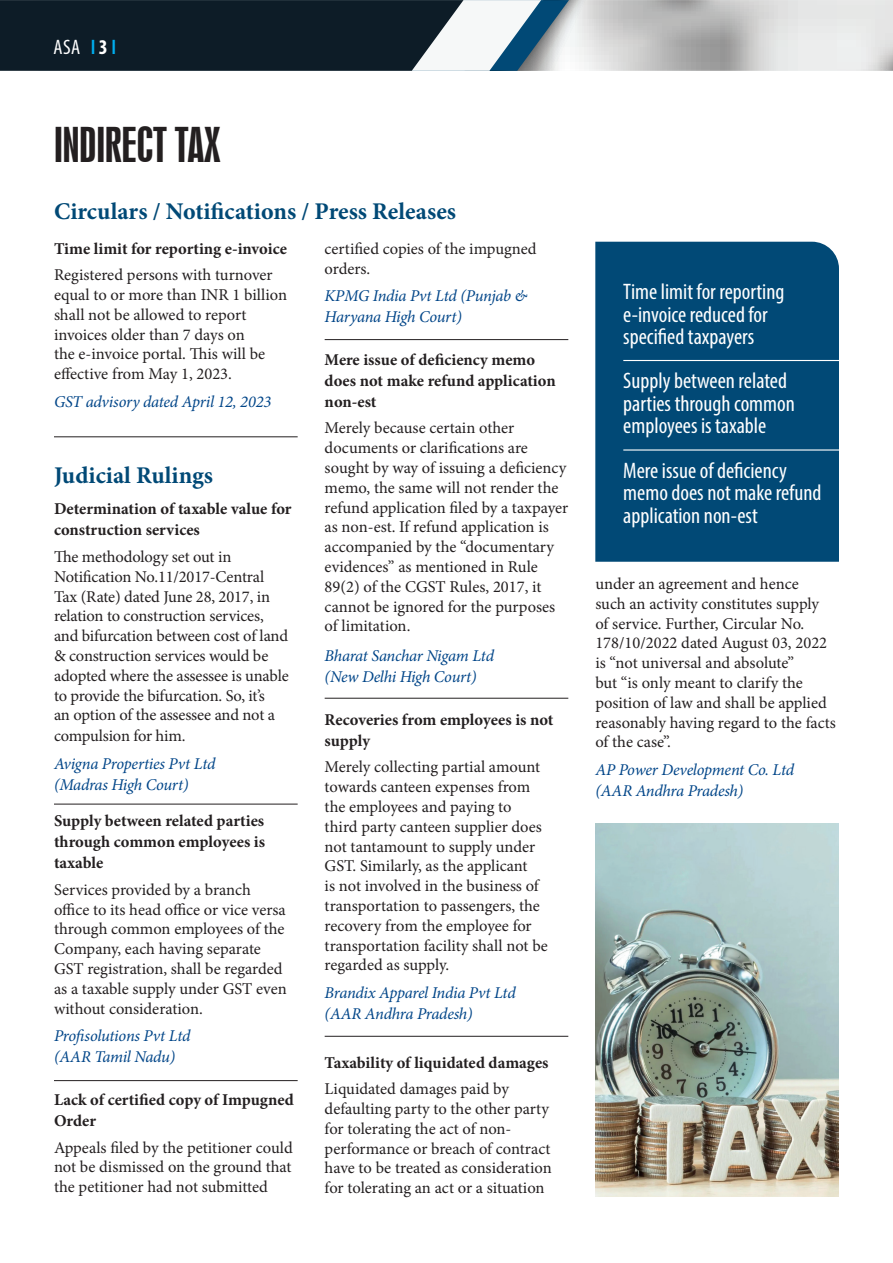
<style>
.page{position:relative;width:893px;height:1263px;background:#fff}
.page>*{position:absolute;margin:0;border:0;box-sizing:border-box;transform-origin:0 0}
.t1{font:45px "Swiss 924 BT Regular B";color:#231f20}
.t2{font:700 24px "Minion Pro";color:#014976}
.t3{font:condensed 22.5px/22.5px "Myriad Pro";color:#fff}
.t4{font:condensed 21px "Myriad Pro";color:#fff}
.t5{font:16.5px/19.8px "Minion Pro";letter-spacing:-.005em;color:#231f20}
.t6{font:700 16.5px/21px "Minion Pro";color:#231f20}
.t7{font:italic 16.5px/21px "Minion Pro";letter-spacing:-.015em;color:#014588}
.s1{font-weight:600;color:#00aeef}
.s2{font-weight:700}
</style>
<div class="page">
<svg style="left:0;top:0;width:893px;height:71px;background:#6d777e"></svg>
<hr style="left:325px;top:339px;width:243px;height:1px;background:#231f20">
<hr style="left:54px;top:436px;width:244px;height:1px;background:#231f20">
<hr style="left:325px;top:698px;width:243px;height:1px;background:#231f20">
<hr style="left:54px;top:804px;width:244px;height:1px;background:#231f20">
<hr style="left:54px;top:1080px;width:244px;height:1px;background:#231f20">
<hr style="left:325px;top:1036px;width:243px;height:1px;background:#231f20">
<div style="left:595px;top:242px;width:244px;height:320px;background:#014976"></div>
<hr style="left:623px;top:449px;width:228px;height:2px;background:#fff">
<hr style="left:623px;top:360px;width:228px;height:1px;background:#fff">
<img style="left:595px;top:823px;width:244px;height:374px">
<p class="t4" style="left:54px;top:34px;width:64px">ASA <span class="s1">I</span><span class="s2">3</span><span class="s1">I</span></p>
<h1 class="t1" style="left:54px;top:117px;width:168px">INDIRECT TAX</h1>
<h2 class="t2" style="left:54px;top:194px;width:404px">Circulars / Notifications / Press Releases</h2>
<p class="t6" style="left:54px;top:238px;width:234px">Time limit for reporting e-invoice</p>
<p class="t5" style="left:54px;top:265px;width:235px">Registered persons with turnover equal to or more than INR 1 billion shall not be allowed to report invoices older than 7 days on<br>the e-invoice portal. This will be effective from May 1, 2023.</p>
<p class="t7" style="left:54px;top:391px;width:219px">GST advisory dated April 12, 2023</p>
<h2 class="t2" style="left:54px;top:458px;width:161px">Judicial Rulings</h2>
<p class="t6" style="left:54px;top:498px;width:239px">Determination of taxable value for construction services</p>
<p class="t5" style="left:54px;top:547px;width:236px">The methodology set out in<br>Notification No.11/2017-Central<br>Tax (Rate) dated June 28, 2017, in relation to construction services, and bifurcation between cost of land &amp; construction services would be adopted where the assessee is unable to provide the bifurcation. So, it’s<br>an option of the assessee and not a compulsion for him.</p>
<p class="t7" style="left:54px;top:753px;width:163px">Avigna Properties Pvt Ltd (Madras High Court)</p>
<p class="t6" style="left:54px;top:810px;width:213px;text-align:justify">Supply between related parties through common employees is taxable</p>
<p class="t5" style="left:54px;top:880px;width:234px">Services provided by a branch office to its head office or vice versa through common employees of the<br>Company, each having separate<br>GST registration, shall be regarded as a taxable supply under GST even without consideration.</p>
<p class="t7" style="left:54px;top:1025px;width:138px">Profisolutions Pvt Ltd (AAR Tamil Nadu)</p>
<p class="t6" style="left:54px;top:1089px;width:241px">Lack of certified copy of Impugned<br>Order</p>
<p class="t5" style="left:54px;top:1137px;width:240px;text-align:justify">Appeals filed by the petitioner could not be dismissed on the ground that the petitioner had not submitted</p>
<p class="t5" style="left:325px;top:239px;width:213px">certified copies of the impugned orders.</p>
<p class="t7" style="left:325px;top:285px;width:204px">KPMG India Pvt Ltd (Punjab &amp;<br>Haryana High Court)</p>
<p class="t6" style="left:325px;top:349px;width:233px">Mere issue of deficiency memo does not make refund application non-est</p>
<p class="t5" style="left:325px;top:418px;width:245px">Merely because certain other documents or clarifications are sought by way of issuing a deficiency memo, the same will not render the refund application filed by a taxpayer as non-est. If refund application is accompanied by the “documentary evidences” as mentioned in Rule<br>89(2) of the CGST Rules, 2017, it cannot be ignored for the purposes of limitation.</p>
<p class="t7" style="left:325px;top:645px;width:171px">Bharat Sanchar Nigam Ltd (New Delhi High Court)</p>
<p class="t6" style="left:325px;top:709px;width:230px">Recoveries from employees is not supply</p>
<p class="t5" style="left:325px;top:757px;width:225px">Merely collecting partial amount towards canteen expenses from the employees and paying to third party canteen supplier does not tantamount to supply under<br>GST. Similarly, as the applicant<br>is not involved in the business of transportation to passengers, the recovery from the employee for transportation facility shall not be regarded as supply.</p>
<p class="t7" style="left:325px;top:982px;width:193px">Brandix Apparel India Pvt Ltd (AAR Andhra Pradesh)</p>
<p class="t6" style="left:325px;top:1052px;width:225px">Taxability of liquidated damages</p>
<p class="t5" style="left:325px;top:1079px;width:229px">Liquidated damages paid by defaulting party to the other party for tolerating the act of non&shy;performance or breach of contract have to be treated as consideration for tolerating an act or a situation</p>
<h3 class="t3" style="left:623px;top:280px;width:163px">Time limit for reporting e-invoice reduced for specified taxpayers</h3>
<h3 class="t3" style="left:623px;top:369px;width:173px">Supply between related parties through common employees is taxable</h3>
<h3 class="t3" style="left:623px;top:459px;width:200px">Mere issue of deficiency memo does not make refund application non-est</h3>
<p class="t5" style="left:595px;top:574px;width:242px">under an agreement and hence<br>such an activity constitutes supply of service. Further, Circular No.<br>178/10/2022 dated August 03, 2022 is “not universal and absolute”<br>but “is only meant to clarify the position of law and shall be applied reasonably having regard to the facts of the case”.</p>
<p class="t7" style="left:595px;top:759px;width:200px">AP Power Development Co. Ltd (AAR Andhra Pradesh)</p>
</div>
